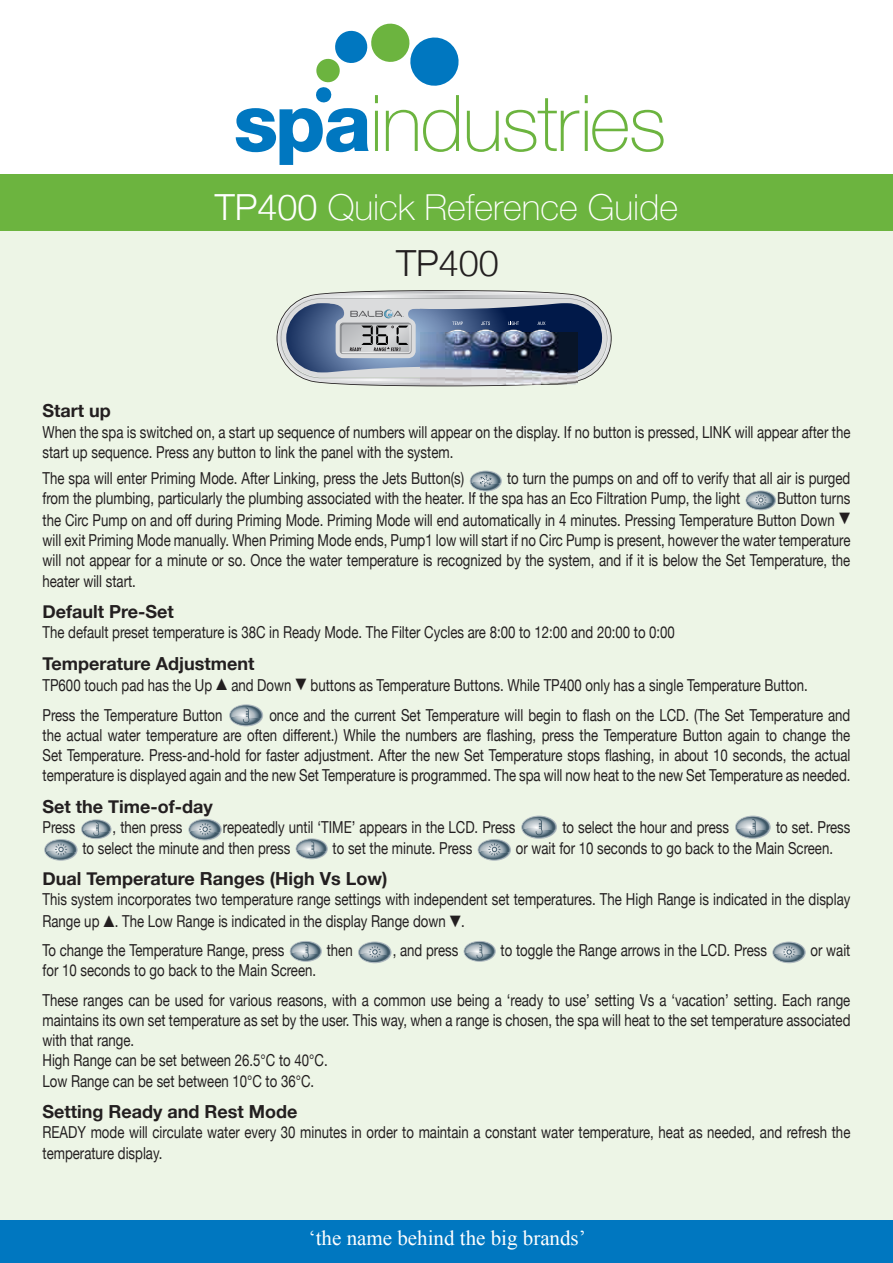
<style>
.page{position:relative;width:893px;height:1263px;background:#fff}
.page>*{position:absolute;margin:0;border:0;box-sizing:border-box;transform-origin:0 0}
.t1{font:100 36px "Helvetica Neue LT Std";color:#fff}
.t2{font:300 36px "Helvetica Neue";color:#231f20}
.t3{font:21px "Times New Roman";color:#fff}
.t4{font:700 18px "Helvetica Neue";color:#231f20}
.t5{font:16.5px/20.2px "Helvetica Neue";color:#231f20;scale:.8 1}
.s1{font-family:"Helvetica Neue";font-weight:300}
</style>
<div class="page">
<div style="left:0;top:228px;width:893px;height:992px;background:#edf5e6"></div>
<div style="left:0;top:1220px;width:893px;height:43px;background:#0077c0"></div>
<div style="left:0;top:174px;width:893px;height:57px;background:#6cb43f"></div>
<svg style="left:470px;top:471px;width:32px;height:20px"></svg>
<svg style="left:746px;top:490px;width:30px;height:20px"></svg>
<svg style="left:229px;top:704px;width:34px;height:22px"></svg>
<svg style="left:188px;top:819px;width:34px;height:21px"></svg>
<svg style="left:521px;top:816px;width:36px;height:23px"></svg>
<svg style="left:735px;top:816px;width:36px;height:23px"></svg>
<svg style="left:44px;top:819px;width:68px;height:42px"></svg>
<svg style="left:296px;top:838px;width:32px;height:21px"></svg>
<svg style="left:478px;top:839px;width:33px;height:22px"></svg>
<svg style="left:290px;top:941px;width:32px;height:21px"></svg>
<svg style="left:358px;top:941px;width:34px;height:22px"></svg>
<svg style="left:464px;top:941px;width:32px;height:21px"></svg>
<svg style="left:772px;top:941px;width:34px;height:22px"></svg>
<svg style="left:277px;top:290px;width:335px;height:96px"></svg>
<hr style="left:585px;top:111px;width:3px;height:40px;background:#6cb43f">
<svg style="left:585px;top:95px;width:3px;height:8px"></svg>
<svg style="left:592px;top:110px;width:72px;height:42px"></svg>
<svg style="left:236px;top:23px;width:343px;height:142px"></svg>
<img style="left:420px;top:332px;width:158px;height:53px">
<h1 class="t1" style="left:215px;top:187px;width:465px"><span class="s1">TP400</span> Quick Reference Guide</h1>
<h1 class="t2" style="left:396px;top:241px;width:104px">TP400</h1>
<p class="t4" style="left:43px;top:400px;width:70px">Start up</p>
<p class="t5" style="left:43px;top:421px;width:1011px">When the spa is switched on, a start up sequence of numbers will appear on the display. If no button is pressed, LINK will appear after the start up sequence. Press any button to link the panel with the system.</p>
<p class="t5" style="left:43px;top:468px;width:528px">The spa will enter Priming Mode. After Linking, press the Jets Button(s)</p>
<p class="t5" style="left:43px;top:468px;width:1011px;text-indent:464px">to turn the pumps on and off to verify that all air is purged from the plumbing, particularly the plumbing associated with the heater. If the spa has an Eco Filtration Pump, the light</p>
<p class="t5" style="left:43px;top:488px;width:1011px;text-align:justify;text-indent:735px">Button turns the Circ Pump on and off during Priming Mode. Priming Mode will end automatically in 4 minutes. Pressing Temperature Button Down ▼ will exit Priming Mode manually. When Priming Mode ends, Pump1 low will start if no Circ Pump is present, however the water temperature will not appear for a minute or so. Once the water temperature is recognized by the system, and if it is below the Set Temperature, the heater will start.</p>
<p class="t4" style="left:43px;top:601px;width:133px">Default Pre-Set</p>
<p class="t5" style="left:43px;top:622px;width:792px">The default preset temperature is 38C in Ready Mode. The Filter Cycles are 8:00 to 12:00 and 20:00 to 0:00</p>
<p class="t4" style="left:43px;top:652px;width:213px">Temperature Adjustment</p>
<p class="t5" style="left:43px;top:671px;width:958px;line-height:29.2px">TP600 touch pad has the Up ▲ and Down ▼ buttons as Temperature Buttons. While TP400 only has a single Temperature Button.<br>Press the Temperature Button</p>
<p class="t5" style="left:43px;top:704px;width:1011px;text-align:justify;text-indent:227px">once and the current Set Temperature will begin to flash on the LCD. (The Set Temperature and the actual water temperature are often different.) While the numbers are flashing, press the Temperature Button again to change the Set Temperature. Press-and-hold for faster adjustment. After the new Set Temperature stops flashing, in about 10 seconds, the actual temperature is displayed again and the new Set Temperature is programmed. The spa will now heat to the new Set Temperature as needed.</p>
<p class="t4" style="left:43px;top:795px;width:172px">Set the Time-of-day</p>
<p class="t5" style="left:43px;top:817px;width:43px">Press</p>
<p class="t5" style="left:113px;top:817px;width:89px">, then press</p>
<p class="t5" style="left:223px;top:817px;width:367px">repeatedly until ‘TIME’ appears in the LCD. Press</p>
<p class="t5" style="left:562px;top:817px;width:210px">to select the hour and press</p>
<p class="t5" style="left:776px;top:817px;width:94px">to set. Press</p>
<p class="t5" style="left:82px;top:837px;width:261px">to select the minute and then press</p>
<p class="t5" style="left:333px;top:837px;width:176px">to set the minute. Press</p>
<p class="t5" style="left:516px;top:837px;width:398px">or wait for 10 seconds to go back to the Main Screen.</p>
<p class="t4" style="left:43px;top:867px;width:346px">Dual Temperature Ranges (High Vs Low)</p>
<p class="t5" style="left:43px;top:888px;width:1011px;line-height:21.6px">This system incorporates two temperature range settings with independent set temperatures. The High Range is indicated in the display<br>Range up ▲. The Low Range is indicated in the display Range down ▼.</p>
<p class="t5" style="left:43px;top:940px;width:304px">To change the Temperature Range, press</p>
<p class="t5" style="left:327px;top:940px;width:34px">then</p>
<p class="t5" style="left:393px;top:940px;width:83px">, and press</p>
<p class="t5" style="left:501px;top:940px;width:334px">to toggle the Range arrows in the LCD. Press</p>
<p class="t5" style="left:811px;top:940px;width:51px">or wait</p>
<p class="t5" style="left:43px;top:955px;width:1011px;line-height:29.2px">for 10 seconds to go back to the Main Screen.<br>These ranges can be used for various reasons, with a common use being a ‘ready to use’ setting Vs a ‘vacation’ setting. Each range</p>
<p class="t5" style="left:43px;top:1009px;width:1011px">maintains its own set temperature as set by the user. This way, when a range is chosen, the spa will heat to the set temperature associated with that range.<br>High Range can be set between 26.5°C to 40°C.<br>Low Range can be set between 10°C to 36°C.</p>
<p class="t4" style="left:43px;top:1100px;width:257px">Setting Ready and Rest Mode</p>
<p class="t5" style="left:43px;top:1122px;width:1011px">READY mode will circulate water every 30 minutes in order to maintain a constant water temperature, heat as needed, and refresh the temperature display.</p>
<p class="t3" style="left:309px;top:1224px;width:279px">‘the name behind the big brands’</p>
</div>
